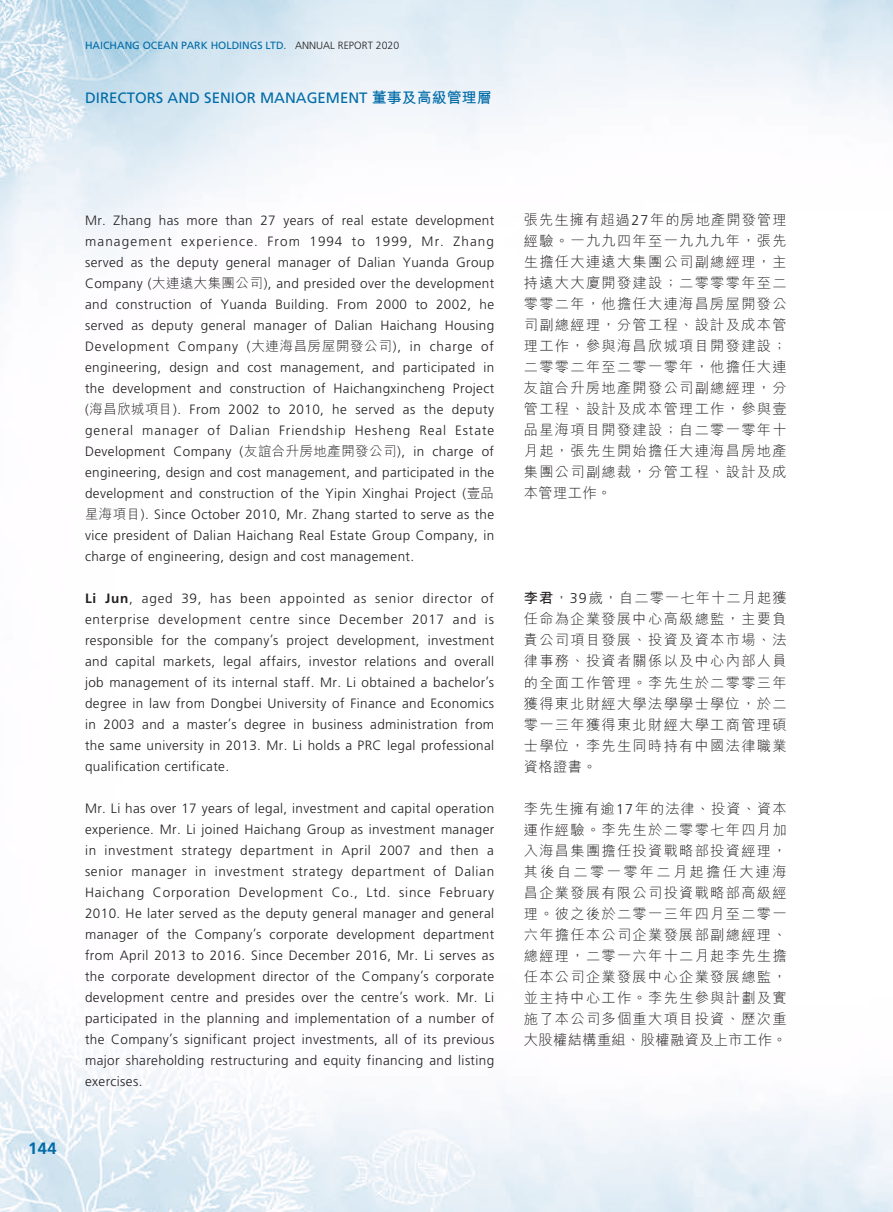
<style>
.page{position:relative;width:893px;height:1212px;background:#fff}
.page>*{position:absolute;margin:0;border:0;box-sizing:border-box;transform-origin:0 0}
.t1{font:700 16.5px "Frutiger LT Std";color:#006ba7}
.t2{font:15px "Frutiger LT Std";color:#006ba7}
.t3{font:300 14.25px/21px "M Hei HK";letter-spacing:.09em;color:#231f20;text-align:justify}
.t4{font:300 13.5px/21px "Frutiger LT Std";letter-spacing:.03em;color:#231f20;text-align:justify}
.t5{font:10.5px "Frutiger LT Std";color:#006ba7}
.s1{font-weight:300;color:#231f20}
.s2{font-family:"M Hei HK";font-weight:700}
.s3{font-family:"M Hei HK"}
.s4{font-weight:700}
.s5{font-family:"Frutiger LT Std"}
</style>
<div class="page">
<img style="left:0;top:0;width:893px;height:1212px">
<p class="t5" style="left:85px;top:39px;width:316px">HAICHANG OCEAN PARK HOLDINGS LTD. <span class="s1">Annual REPORT 2020</span></p>
<p class="t2" style="left:85px;top:89px;width:408px">DIRECTORS AND SENIOR MANAGEMENT <span class="s2">董事及高級管理層</span></p>
<p class="t1" style="left:28px;top:1139px;width:30px">144</p>
<p class="t4" style="left:85px;top:210px;width:411px">Mr. Zhang has more than 27 years of real estate development management experience. From 1994 to 1999, Mr. Zhang served as the deputy general manager of Dalian Yuanda Group Company (<span class="s3">大連遠大集團公司</span>), and presided over the development and construction of Yuanda Building. From 2000 to 2002, he served as deputy general manager of Dalian Haichang Housing Development Company (<span class="s3">大連海昌房屋開發公司</span>), in charge of engineering, design and cost management, and participated in the development and construction of Haichangxincheng Project (<span class="s3">海昌欣城項目</span>). From 2002 to 2010, he served as the deputy general manager of Dalian Friendship Hesheng Real Estate Development Company (<span class="s3">友誼合升房地產開發公司</span>), in charge of engineering, design and cost management, and participated in the development and construction of the Yipin Xinghai Project (<span class="s3">壹品星海項目</span>). Since October 2010, Mr. Zhang started to serve as the vice president of Dalian Haichang Real Estate Group Company, in charge of engineering, design and cost management.</p>
<p class="t4" style="left:85px;top:588px;width:411px"><span class="s4">Li Jun</span>, aged 39, has been appointed as senior director of enterprise development centre since December 2017 and is responsible for the company’s project development, investment and capital markets, legal affairs, investor relations and overall job management of its internal staff. Mr. li obtained a bachelor’s degree in law from Dongbei university of Finance and Economics in 2003 and a master’s degree in business administration from the same university in 2013. Mr. li holds a PRC legal professional qualification certificate.</p>
<p class="t4" style="left:85px;top:798px;width:411px">Mr. li has over 17 years of legal, investment and capital operation experience. Mr. li joined Haichang Group as investment manager in investment strategy department in April 2007 and then a senior manager in investment strategy department of Dalian Haichang Corporation Development Co., ltd. since February 2010. He later served as the deputy general manager and general manager of the Company’s corporate development department from April 2013 to 2016. Since December 2016, Mr. li serves as the corporate development director of the Company’s corporate development centre and presides over the centre’s work. Mr. li participated in the planning and implementation of a number of the Company’s significant project investments, all of its previous major shareholding restructuring and equity financing and listing exercises.</p>
<p class="t3" style="left:524px;top:209px;width:264px">張先生擁有超過<span class="s5">27</span>年的房地產開發管理經驗。一九九四年至一九九九年，張先生擔任大連遠大集團公司副總經理，主持遠大大廈開發建設；二零零零年至二零零二年，他擔任大連海昌房屋開發公司副總經理，分管工程、設計及成本管理工作，參與海昌欣城項目開發建設；二零零二年至二零一零年，他擔任大連友誼合升房地產開發公司副總經理，分管工程、設計及成本管理工作，參與壹品星海項目開發建設；自二零一零年十月起，張先生開始擔任大連海昌房地產集團公司副總裁，分管工程、設計及成本管理工作。</p>
<p class="t3" style="left:524px;top:587px;width:264px"><span class="s4">李君</span>，<span class="s5">39</span>歲，自二零一七年十二月起獲任命為企業發展中心高級總監，主要負責公司項目發展、投資及資本市場、法律事務、投資者關係以及中心內部人員的全面工作管理。李先生於二零零三年獲得東北財經大學法學學士學位，於二零一三年獲得東北財經大學工商管理碩士學位，李先生同時持有中國法律職業資格證書。</p>
<p class="t3" style="left:524px;top:797px;width:264px">李先生擁有逾<span class="s5">17</span>年的法律、投資、資本運作經驗。李先生於二零零七年四月加入海昌集團擔任投資戰略部投資經理，其後自二零一零年二月起擔任大連海昌企業發展有限公司投資戰略部高級經理。彼之後於二零一三年四月至二零一六年擔任本公司企業發展部副總經理、總經理，二零一六年十二月起李先生擔任本公司企業發展中心企業發展總監，並主持中心工作。李先生參與計劃及實施了本公司多個重大項目投資、歷次重大股權結構重組、股權融資及上市工作。</p>
</div>
